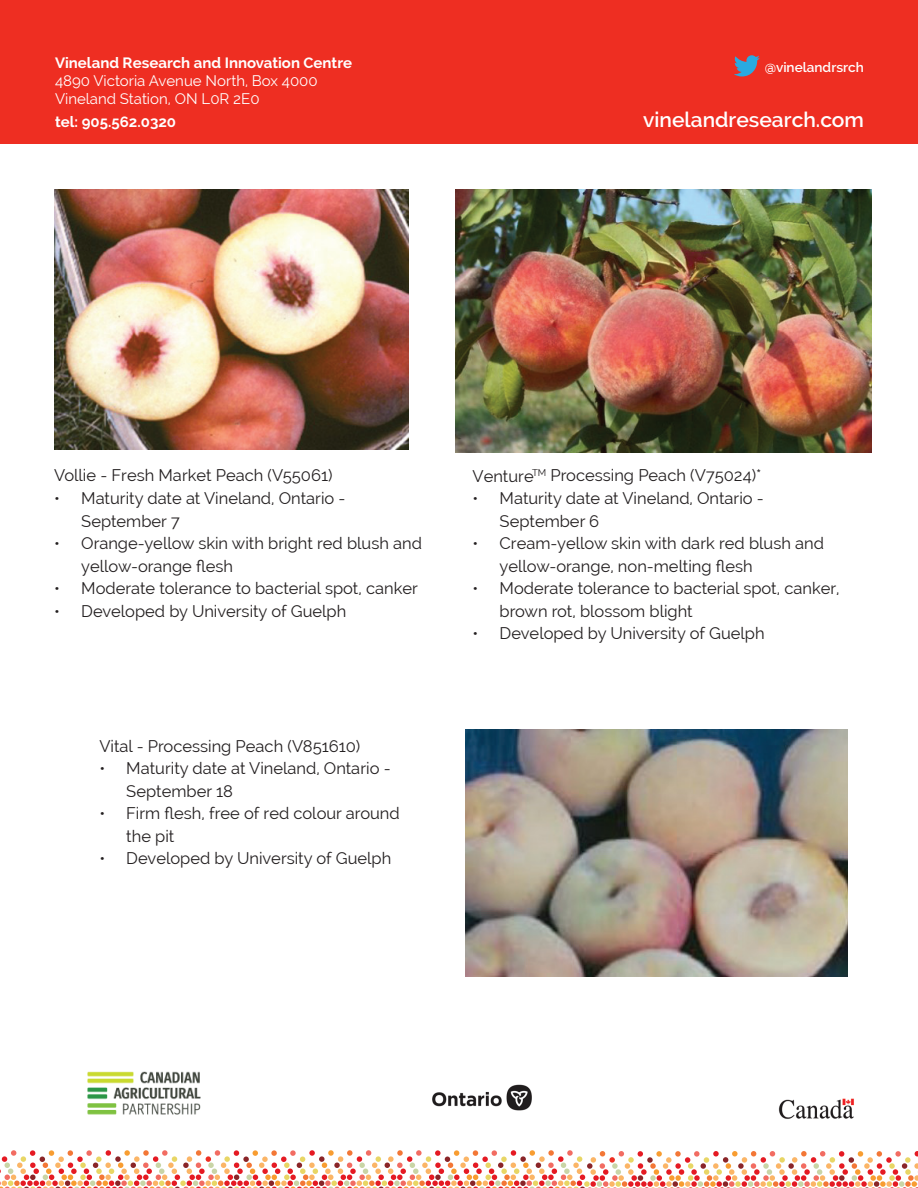
<style>
.page{position:relative;width:918px;height:1188px;background:#fff}
.page>*{position:absolute;margin:0;border:0;box-sizing:border-box;transform-origin:0 0}
.t1{font:600 21px "Raleway";color:#fff}
.t2{font:16.5px/22.5px "Raleway";color:#231f20}
.t3{font:15px/18px "Raleway";color:#fff}
.t4{font:700 15px "Raleway";color:#fff}
.t5{font:600 13.65px "Raleway";color:#fff}
</style>
<div class="page">
<div style="left:0;top:0;width:918px;height:144px;background:#ee2e22"></div>
<svg style="left:734px;top:55px;width:26px;height:21px"></svg>
<svg style="left:0;top:1150px;width:918px;height:38px"></svg>
<img style="left:54px;top:189px;width:354px;height:261px">
<img style="left:455px;top:189px;width:417px;height:264px">
<img style="left:465px;top:729px;width:383px;height:247px">
<img style="left:432px;top:1084px;width:100px;height:27px">
<img style="left:778px;top:1098px;width:76px;height:21px">
<img style="left:87px;top:1071px;width:114px;height:44px">
<p class="t4" style="left:55px;top:54px;width:299px">Vineland Research and Innovation Centre</p>
<p class="t3" style="left:55px;top:72px;width:264px">4890 Victoria Avenue North, Box 4000<br>Vineland Station, ON L0R 2E0</p>
<p class="t4" style="left:55px;top:113px;width:123px">tel: 905.562.0320</p>
<p class="t1" style="left:643px;top:107px;width:222px">vinelandresearch.com</p>
<p class="t5" style="left:765px;top:60px;width:101px">@vinelandrsrch</p>
<p class="t2" style="left:54px;top:464px;width:280px">Vollie - Fresh Market Peach (V55061)</p>
<p class="t2" style="left:81px;top:487px;width:266px;text-indent:-27px">• Maturity date at Vineland, Ontario -<br>September 7</p>
<p class="t2" style="left:81px;top:532px;width:342px;text-indent:-27px">• Orange-yellow skin with bright red blush and yellow-orange flesh</p>
<p class="t2" style="left:54px;top:577px;width:365px">• Moderate tolerance to bacterial spot, canker</p>
<p class="t2" style="left:54px;top:599px;width:293px">• Developed by University of Guelph</p>
<p class="t2" style="left:99px;top:734px;width:262px">Vital - Processing Peach (V851610)</p>
<p class="t2" style="left:126px;top:757px;width:266px;text-indent:-27px">• Maturity date at Vineland, Ontario -<br>September 18</p>
<p class="t2" style="left:126px;top:802px;width:275px;text-indent:-27px">• Firm flesh, free of red colour around the pit</p>
<p class="t2" style="left:99px;top:847px;width:293px">• Developed by University of Guelph</p>
<p class="t2" style="left:473px;top:464px;width:290px">Venture<sup>TM</sup> Processing Peach (V75024)*</p>
<p class="t2" style="left:500px;top:487px;width:266px;text-indent:-27px">• Maturity date at Vineland, Ontario -<br>September 6</p>
<p class="t2" style="left:500px;top:532px;width:326px;text-indent:-27px">• Cream-yellow skin with dark red blush and yellow-orange, non-melting flesh</p>
<p class="t2" style="left:500px;top:577px;width:342px;text-indent:-27px">• Moderate tolerance to bacterial spot, canker, brown rot, blossom blight</p>
<p class="t2" style="left:473px;top:622px;width:293px">• Developed by University of Guelph</p>
</div>
